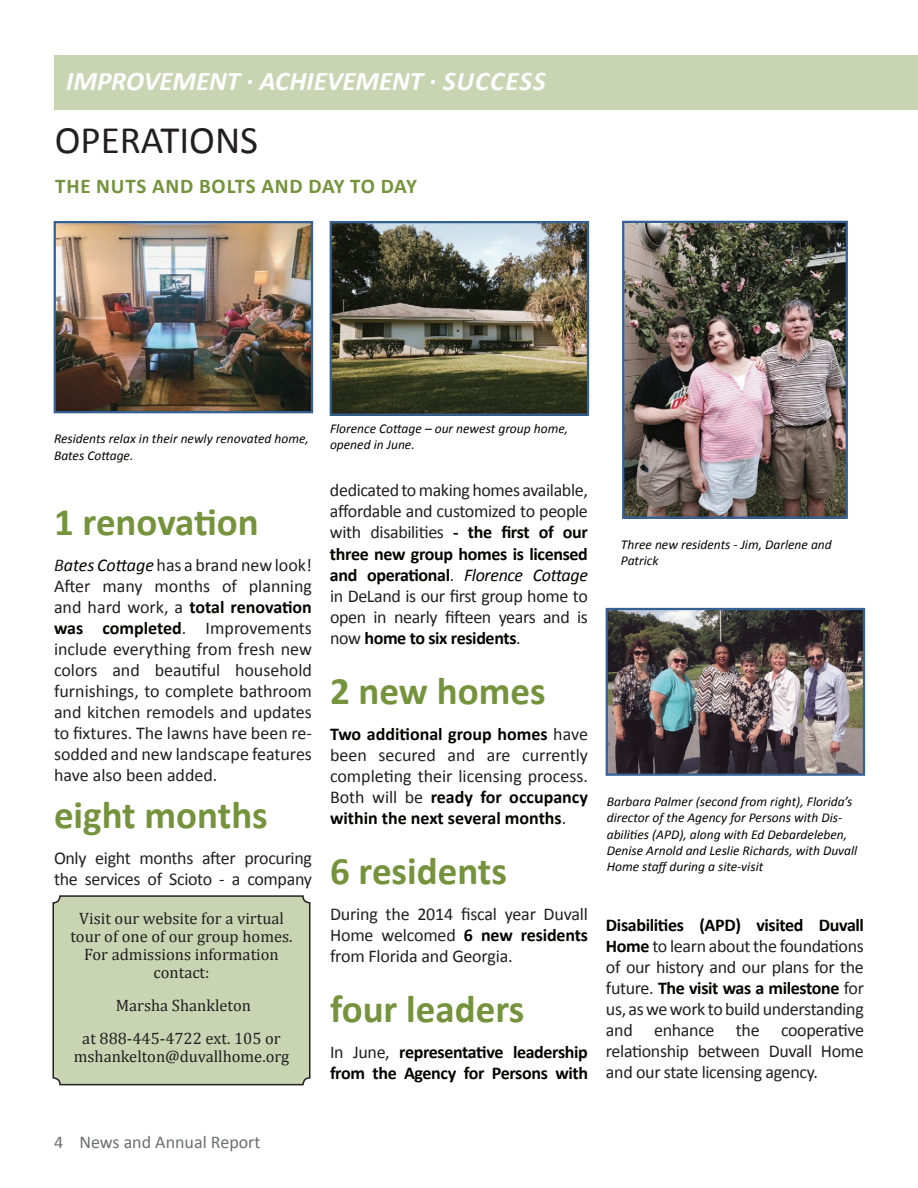
<style>
.page{position:relative;width:918px;height:1188px;background:#fff}
.page>*{position:absolute;margin:0;border:0;box-sizing:border-box;transform-origin:0 0}
.t1{font:700 39px "Calibri";color:#75933c}
.t2{font:39px "Calibri";color:#231f20}
.t3{font:italic 700 27px "Calibri";color:#fff}
.t4{font:700 21px "Calibri";letter-spacing:.04em;color:#75933c}
.t5{font:18px/21px "Calibri";letter-spacing:-.02em;color:#231f20;text-align:justify}
.t6{font:700 18px/21px "Calibri";letter-spacing:-.02em;color:#040503}
.t7{font:18px "Calibri";color:#6c6d70}
.t8{font:16.5px/18px "Cambria";color:#231f20;text-align:center}
.t9{font:italic 13.5px/16.2px "Calibri";color:#040503}
.s1{font-style:italic}
.s2{font-style:italic;color:#040503}
.s3{font-weight:700;color:#040503}
.s4{font-weight:400;color:#231f20}
</style>
<div class="page">
<div style="left:55px;top:55px;width:863px;height:54px;background:#c8d4b2"></div>
<img style="left:57px;top:224px;width:253px;height:186px">
<div style="left:54px;top:221px;width:259px;height:192px;border:2px solid #346093"></div>
<img style="left:333px;top:224px;width:253px;height:189px">
<div style="left:330px;top:221px;width:259px;height:195px;border:2px solid #346093"></div>
<img style="left:625px;top:224px;width:220px;height:292px">
<div style="left:622px;top:221px;width:226px;height:298px;border:2px solid #346093"></div>
<img style="left:609px;top:611px;width:253px;height:162px">
<div style="left:606px;top:608px;width:259px;height:168px;border:2px solid #346093"></div>
<div style="left:53px;top:896px;width:257px;height:189px;background:#c8d4b2;border-radius:7px"></div>
<div style="left:52px;top:895px;width:258px;height:190px;border:2px solid #231f20;border-radius:7px"></div>
<h2 class="t3" style="left:66px;top:64px;width:481px">IMPROVEMENT · ACHIEVEMENT · SUCCESS</h2>
<h1 class="t2" style="left:55px;top:116px;width:205px">operations</h1>
<p class="t4" style="left:55px;top:173px;width:363px">the nuts anD bolts anD Day to Day</p>
<p class="t9" style="left:54px;top:430px;width:256px">Residents relax in their newly renovated home,<br>Bates Cottage.</p>
<p class="t9" style="left:330px;top:420px;width:240px">Florence Cottage – our newest group home, opened in June.</p>
<h1 class="t1" style="left:54px;top:498px;width:206px">1 renovation</h1>
<p class="t5" style="left:54px;top:554px;width:260px"><span class="s1">B</span><span class="s2">ates Cottage</span> has a brand new look!<br>After many months of planning and hard work, a <span class="s3">total renovation was completed</span>. Improvements include everything from fresh new colors and beautiful household furnishings, to complete bathroom and kitchen remodels and updates to fixtures. The lawns have been re&shy;sodded and new landscape features have also been added.</p>
<h1 class="t1" style="left:54px;top:791px;width:215px">eight months</h1>
<p class="t5" style="left:54px;top:847px;width:259px">Only eight months after procuring the services of Scioto - a company</p>
<p class="t8" style="left:71px;top:910px;width:224px">Visit our website for a virtual tour of one of our group homes.<br>For admissions information contact:</p>
<p class="t8" style="left:82px;top:989px;width:200px;line-height:33px">Marsha Shankleton<br>at 888-445-4722 ext. 105 or</p>
<p class="t8" style="left:74px;top:1048px;width:217px">mshankelton@duvallhome.org</p>
<p class="t5" style="left:330px;top:479px;width:259px">dedicated to making homes available, affordable and customized to people with disabilities <span class="s3">- the first of our three new group homes is licensed and operational</span>. <span class="s2">Florence Cottage </span>in DeLand is our first group home to open in nearly fifteen years and is now <span class="s3">home to six residents</span>.</p>
<h1 class="t1" style="left:330px;top:667px;width:217px">2 new homes</h1>
<p class="t5" style="left:330px;top:722px;width:260px"><span class="s3">Two additional group homes</span> have been secured and are currently completing their licensing process.<br>Both will be <span class="s3">ready for occupancy within the next several months</span>.</p>
<h1 class="t1" style="left:330px;top:847px;width:178px">6 residents</h1>
<p class="t5" style="left:330px;top:903px;width:259px">During the 2014 fiscal year Duvall Home welcomed <span class="s3">6 new residents </span>from Florida and Georgia.</p>
<h1 class="t1" style="left:330px;top:985px;width:196px">four leaders</h1>
<p class="t6" style="left:330px;top:1041px;width:260px"><span class="s4">in June,</span> representative leadership from the agency for persons with</p>
<p class="t9" style="left:621px;top:536px;width:212px">Three new residents - Jim, Darlene and<br>Patrick</p>
<p class="t9" style="left:607px;top:793px;width:252px">Barbara Palmer (second from right), Florida’s director of the Agency for Persons with Dis&shy;abilities (APD), along with Ed Debardeleben, Denise Arnold and Leslie Richards, with Duvall Home staff during a site-visit</p>
<p class="t5" style="left:606px;top:914px;width:260px"><span class="s3">Disabilities (APD) visited Duvall home</span> to learn about the foundations of our history and our plans for the future. <span class="s3">the visit was a milestone</span> for us, as we work to build understanding and enhance the cooperative relationship between Duvall Home and our state licensing agency.</p>
<p class="t7" style="left:54px;top:1130px;width:208px">4 news and annual report</p>
</div>
